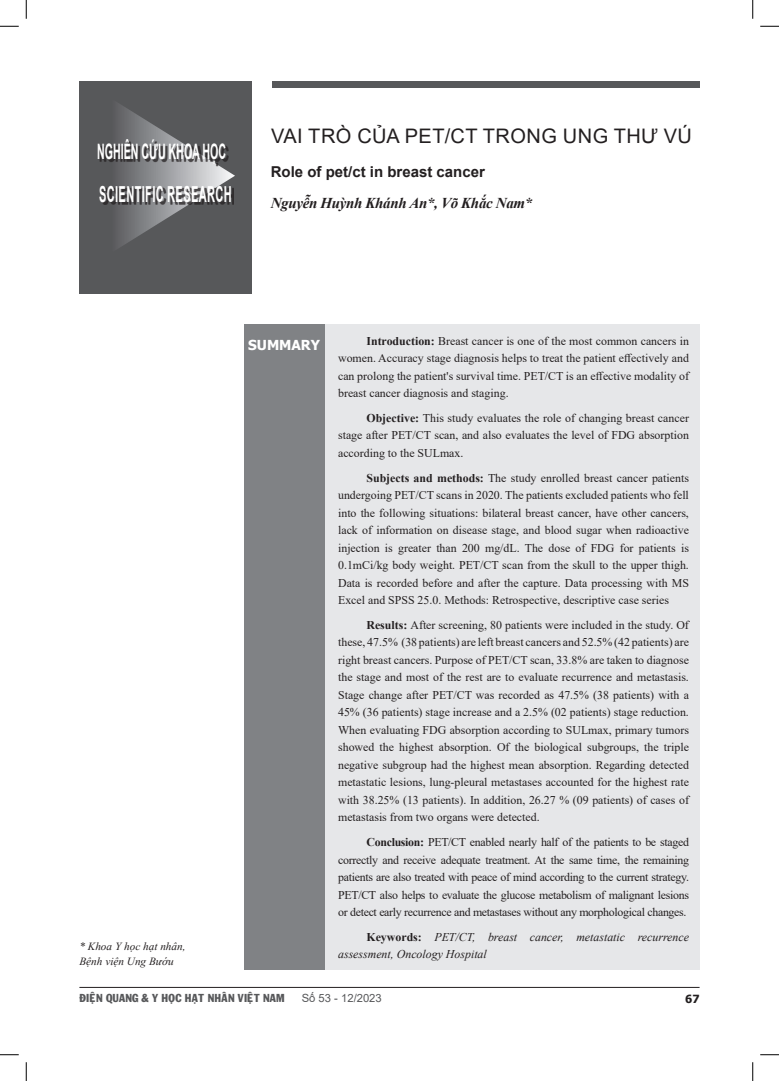
<style>
.page{position:relative;width:779px;height:1081px;background:#fff}
.page>*{position:absolute;margin:0;border:0;box-sizing:border-box;transform-origin:0 0}
.t1{font:700 22px "Arial";letter-spacing:.035em;color:#fff;scale:.5 1}
.t2{font:700 21.25px "Arial";color:#fff;scale:.5 1}
.t3{font:20px "Arial";letter-spacing:.025em;color:#231f20}
.t4{font:italic 700 15px "Times New Roman";letter-spacing:-.02em;color:#231f20}
.t5{font:700 15px "Arial";color:#231f20}
.t6{font:700 13.75px "Tahoma";color:#fff}
.t7{font:11.88px/17.5px "Times New Roman";color:#231f20;text-align:justify}
.t8{font:italic 11.88px/17.5px "Times New Roman";color:#231f20}
.t9{font:11.25px "VNI Franko";color:#57585a}
.chuthichtacgia{font:11.25px "SVN Times New Romanitalic";color:#231f20}
.t10{font:11.25px "Arial";color:#57585a}
.t11{font:700 11.25px "Tahoma";color:#231f20}
.s1{font-weight:700}
.s2{font-weight:700;font-style:normal}
</style>
<div class="page">
<div style="left:79px;top:81px;width:173px;height:212px;background:#57585a"></div>
<svg style="left:118px;top:104px;width:117px;height:144px"></svg>
<div style="left:100px;top:141px;width:129px;height:25px;background:#231f20;opacity:.75"></div>
<div style="left:101px;top:187px;width:133px;height:18px;background:#231f20;opacity:.75"></div>
<div style="left:272px;top:81px;width:427px;height:7px;background:#57585a"></div>
<div style="left:246px;top:324px;width:453px;height:645px;background:#e6e7e9"></div>
<div style="left:245px;top:324px;width:80px;height:645px;background:#808285"></div>
<hr style="left:79px;top:986px;width:620px;height:1px;background:#231f20">
<svg style="left:0;top:25px;width:19px;height:2px"></svg>
<svg style="left:760px;top:25px;width:19px;height:2px"></svg>
<svg style="left:0;top:1054px;width:19px;height:1px"></svg>
<svg style="left:760px;top:1054px;width:19px;height:1px"></svg>
<svg style="left:25px;top:0;width:2px;height:19px"></svg>
<svg style="left:25px;top:1062px;width:2px;height:18px"></svg>
<svg style="left:752px;top:0;width:1px;height:19px"></svg>
<svg style="left:752px;top:1062px;width:1px;height:18px"></svg>
<p class="t2" style="left:97px;top:136px;width:259px">NGHIÊN CỨU KHOA HỌC</p>
<p class="t1" style="left:99px;top:179px;width:267px">SCIENTIFIC RESEARCH</p>
<p class="t3" style="left:271px;top:122px;width:422px">VAI TRÒ CỦA PET/CT TRONG UNG THƯ VÚ</p>
<p class="t5" style="left:271px;top:161px;width:216px">Role of pet/ct in breast cancer</p>
<p class="t4" style="left:271px;top:193px;width:263px">Nguyễn Huỳnh Khánh An*, Võ Khắc Nam*</p>
<p class="t7" style="left:338px;top:331px;width:352px;text-indent:28px"><span class="s1">Introduction:</span> Breast cancer is one of the most common cancers in women. Accuracy stage diagnosis helps to treat the patient effectively and can prolong the patient's survival time. PET/CT is an effective modality of breast cancer diagnosis and staging.</p>
<p class="t7" style="left:338px;top:408px;width:352px;text-indent:28px"><span class="s1">Objective:</span> This study evaluates the role of changing breast cancer stage after PET/CT scan, and also evaluates the level of FDG absorption according to the SULmax.</p>
<p class="t7" style="left:338px;top:468px;width:352px;text-indent:28px"><span class="s1">Subjects and methods:</span> The study enrolled breast cancer patients undergoing PET/CT scans in 2020. The patients excluded patients who fell into the following situations: bilateral breast cancer, have other cancers, lack of information on disease stage, and blood sugar when radioactive injection is greater than 200 mg/dL. The dose of FDG for patients is 0.1mCi/kg body weight. PET/CT scan from the skull to the upper thigh.<br>Data is recorded before and after the capture. Data processing with MS Excel and SPSS 25.0. Methods: Retrospective, descriptive case series</p>
<p class="t7" style="left:338px;top:615px;width:352px;text-indent:28px"><span class="s1">Results:</span> After screening, 80 patients were included in the study. Of these, 47.5% (38 patients) are left breast cancers and 52.5% (42 patients) are right breast cancers. Purpose of PET/CT scan, 33.8% are taken to diagnose the stage and most of the rest are to evaluate recurrence and metastasis.<br>Stage change after PET/CT was recorded as 47.5% (38 patients) with a 45% (36 patients) stage increase and a 2.5% (02 patients) stage reduction.<br>When evaluating FDG absorption according to SULmax, primary tumors showed the highest absorption. Of the biological subgroups, the triple negative subgroup had the highest mean absorption. Regarding detected metastatic lesions, lung-pleural metastases accounted for the highest rate with 38.25% (13 patients). In addition, 26.27 % (09 patients) of cases of metastasis from two organs were detected.</p>
<p class="t7" style="left:338px;top:832px;width:352px;text-indent:28px"><span class="s1">Conclusion:</span> PET/CT enabled nearly half of the patients to be staged correctly and receive adequate treatment. At the same time, the remaining patients are also treated with peace of mind according to the current strategy.<br>PET/CT also helps to evaluate the glucose metabolism of malignant lesions or detect early recurrence and metastases without any morphological changes.</p>
<p class="t8" style="left:338px;top:927px;width:352px;text-indent:28px"><span class="s2">Keywords:</span> PET/CT, breast cancer, metastatic recurrence assessment, Oncology Hospital</p>
<p class="t6" style="left:248px;top:335px;width:74px">SUMMARY</p>
<p class="chuthichtacgia" style="left:79px;top:937px;width:108px">* Khoa Y học hạt nhân,</p>
<p class="chuthichtacgia" style="left:79px;top:952px;width:96px">Bệnh viện Ung Bướu</p>
<p class="t9" style="left:79px;top:989px;width:207px">ÑIEÄN QUANG &amp; Y HOÏC HAÏT NHAÂN VIEÄT NAM</p>
<p class="t10" style="left:302px;top:990px;width:82px">Số 53 - 12/2023</p>
<p class="t11" style="left:685px;top:990px;width:16px">67</p>
</div>
